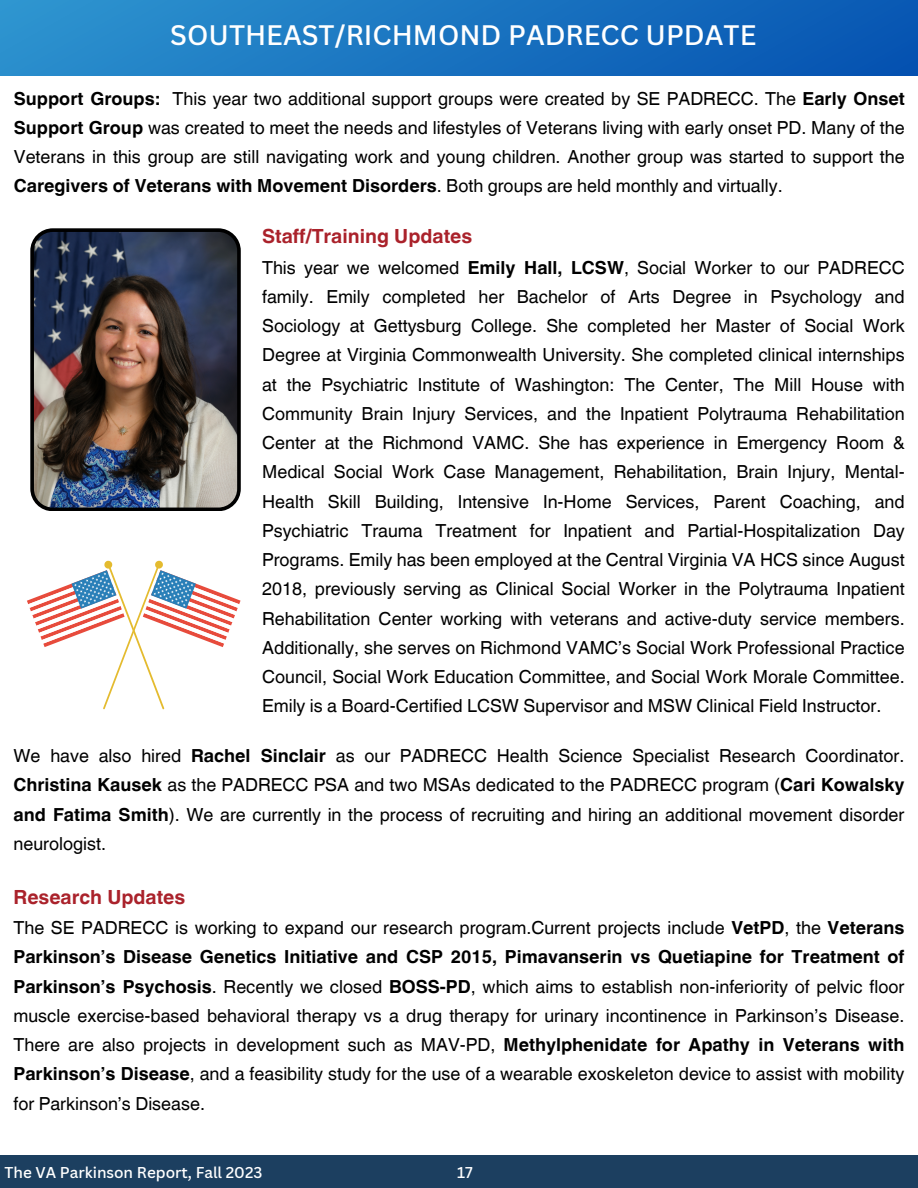
<style>
.page{position:relative;width:918px;height:1188px;background:#fff}
.page>*{position:absolute;margin:0;border:0;box-sizing:border-box;transform-origin:0 0}
.t1{font:500 27.45px "Canva Sans";color:#fff}
.t2{font:700 19.5px "Helvetica Hebrew";color:#aa222b}
.t3{font:18px/29.2px "Helvetica Hebrew";color:#000;text-align:justify}
.t4{font:500 15.3px "Canva Sans";color:#fff}
.s1{font-weight:700}
</style>
<div class="page">
<div style="left:0;top:0;width:918px;height:76px;background:linear-gradient(to right,#2d92ce,#0654b2)"></div>
<img style="left:30px;top:228px;width:211px;height:283px">
<div style="left:0;top:1155px;width:918px;height:33px;background:#1c3f60"></div>
<svg style="left:27px;top:561px;width:214px;height:148px"></svg>
<p class="t1" style="left:170px;top:16px;width:588px">SOUTHEAST/RICHMOND PADRECC UPDATE</p>
<p class="t3" style="left:14px;top:87px;width:892px;line-height:28.8px"><span class="s1">Support Groups:</span> This year two additional support groups were created by SE PADRECC. The <span class="s1">Early Onset Support Group</span> was created to meet the needs and lifestyles of Veterans living with early onset PD. Many of the Veterans in this group are still navigating work and young children. Another group was started to support the <span class="s1">Caregivers of Veterans with Movement Disorders</span>. Both groups are held monthly and virtually.</p>
<p class="t2" style="left:262px;top:229px;width:212px">Staff/Training Updates</p>
<p class="t3" style="left:262px;top:255px;width:644px">This year we welcomed <span class="s1">Emily Hall, LCSW</span>, Social Worker to our PADRECC family. Emily completed her Bachelor of Arts Degree in Psychology and Sociology at Gettysburg College. She completed her Master of Social Work Degree at Virginia Commonwealth University. She completed clinical internships at the Psychiatric Institute of Washington: The Center, The Mill House with Community Brain Injury Services, and the Inpatient Polytrauma Rehabilitation Center at the Richmond VAMC. She has experience in Emergency Room &amp; Medical Social Work Case Management, Rehabilitation, Brain Injury, Mental-Health Skill Building, Intensive In-Home Services, Parent Coaching, and Psychiatric Trauma Treatment for Inpatient and Partial-Hospitalization Day Programs. Emily has been employed at the Central Virginia VA HCS since August 2018, previously serving as Clinical Social Worker in the Polytrauma Inpatient Rehabilitation Center working with veterans and active-duty service members.<br>Additionally, she serves on Richmond VAMC’s Social Work Professional Practice Council, Social Work Education Committee, and Social Work Morale Committee.<br>Emily is a Board-Certified LCSW Supervisor and MSW Clinical Field Instructor.</p>
<p class="t3" style="left:14px;top:744px;width:892px">We have also hired <span class="s1">Rachel Sinclair</span> as our PADRECC Health Science Specialist Research Coordinator.<br><span class="s1">Christina Kausek</span> as the PADRECC PSA and two MSAs dedicated to the PADRECC program (<span class="s1">Cari Kowalsky and Fatima Smith</span>). We are currently in the process of recruiting and hiring an additional movement disorder neurologist.</p>
<p class="t2" style="left:14px;top:890px;width:173px">Research Updates</p>
<p class="t3" style="left:14px;top:916px;width:892px">The SE PADRECC is working to expand our research program.Current projects include <span class="s1">VetPD</span>, the <span class="s1">Veterans Parkinson’s Disease Genetics Initiative and CSP 2015, Pimavanserin vs Quetiapine for Treatment of Parkinson’s Psychosis</span>. Recently we closed <span class="s1">BOSS-PD</span>, which aims to establish non-inferiority of pelvic floor muscle exercise-based behavioral therapy vs a drug therapy for urinary incontinence in Parkinson’s Disease.<br>There are also projects in development such as MAV-PD, <span class="s1">Methylphenidate for Apathy in Veterans with Parkinson’s Disease</span>, and a feasibility study for the use of a wearable exoskeleton device to assist with mobility for Parkinson’s Disease.</p>
<p class="t4" style="left:4px;top:1162px;width:259px">The VA Parkinson Report, Fall 2023</p>
<p class="t4" style="left:457px;top:1162px;width:17px">17</p>
</div>
